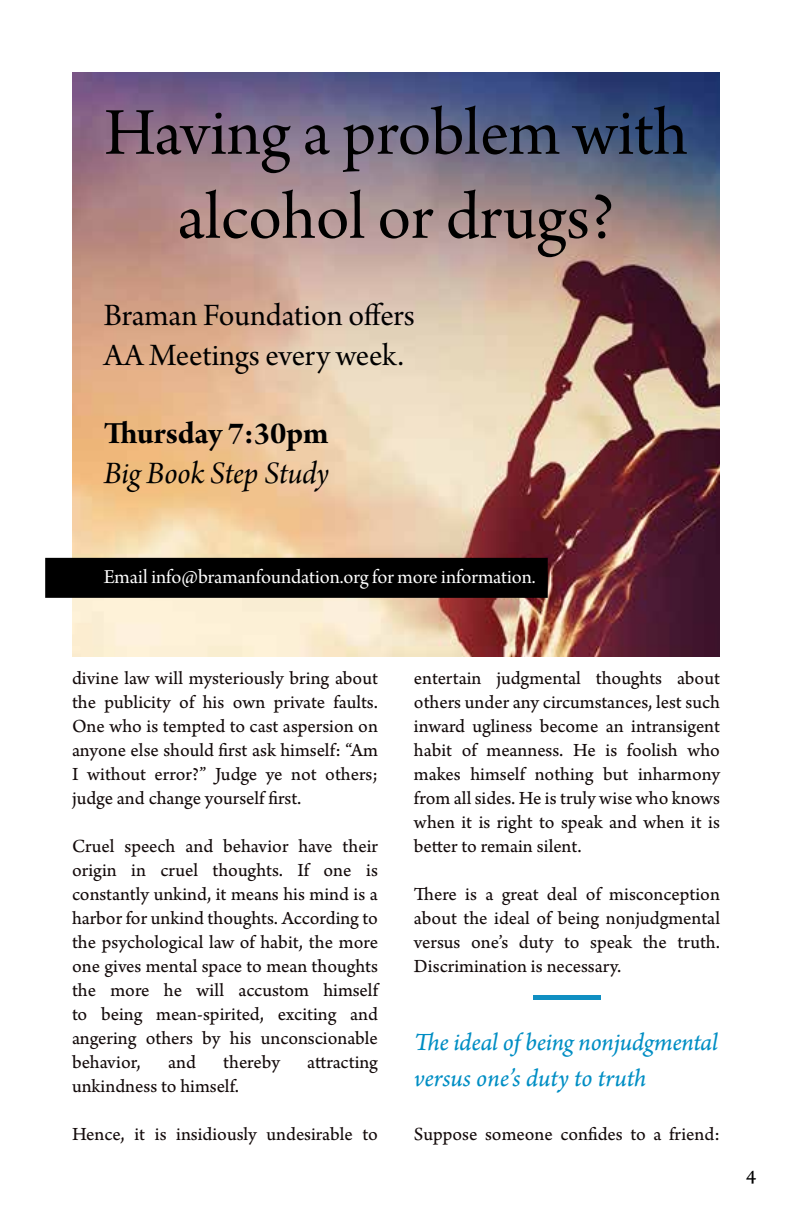
<style>
.page{position:relative;width:792px;height:1224px;background:#fff}
.page>*{position:absolute;margin:0;border:0;box-sizing:border-box;transform-origin:0 0}
.t1{font:70.6px/84px "Arno Pro Subhead";color:#000;text-align:center}
.t2{font:32.8px/39.4px "Arno Pro Subhead";letter-spacing:-.005em;color:#000}
.t3{font:32.8px "Arno Pro Italic Subhead";letter-spacing:-.005em;color:#000}
.t4{font:32.8px "Arno Pro Bold Subhead";letter-spacing:-.005em;color:#000}
.t5{font:26px/36px "Arno Pro Italic Sm Text";letter-spacing:-.01em;color:#008ec4}
.t6{font:20.8px "Arno Pro Subhead";color:#fff}
.t7{font:20px "Arno Pro Caption";color:#000}
.t8{font:19.6px/24px "Arno Pro Sm Text";color:#130a0a;text-align:justify}
</style>
<div class="page">
<img style="left:72px;top:72px;width:648px;height:585px">
<div style="left:45px;top:558px;width:503px;height:40px;background:#000"></div>
<div style="left:533px;top:995px;width:68px;height:5px;background:#108fc2"></div>
<h1 class="t1" style="left:104px;top:95px;width:585px">Having a problem with alcohol or drugs?</h1>
<h2 class="t2" style="left:104px;top:298px;width:313px">Braman Foundation offers<br>AA Meetings every week.</h2>
<h2 class="t4" style="left:104px;top:415px;width:226px">Thursday 7:30pm</h2>
<h2 class="t3" style="left:104px;top:455px;width:227px">Big Book Step Study</h2>
<p class="t6" style="left:104px;top:565px;width:434px">Email info@bramanfoundation.org for more information.</p>
<p class="t8" style="left:72px;top:667px;width:308px">divine law will mysteriously bring about the publicity of his own private faults.<br>One who is tempted to cast aspersion on anyone else should first ask himself: “Am I without error?” Judge ye not others; judge and change yourself first.</p>
<p class="t8" style="left:72px;top:835px;width:308px">Cruel speech and behavior have their origin in cruel thoughts. If one is constantly unkind, it means his mind is a harbor for unkind thoughts. According to the psychological law of habit, the more one gives mental space to mean thoughts the more he will accustom himself to being mean-spirited, exciting and angering others by his unconscionable behavior,</p>
<p class="t8" style="left:168px;top:1051px;width:29px">and</p>
<p class="t8" style="left:223px;top:1051px;width:58px">thereby</p>
<p class="t8" style="left:307px;top:1051px;width:72px">attracting</p>
<p class="t8" style="left:72px;top:1075px;width:169px">unkindness to himself.</p>
<p class="t8" style="left:72px;top:1123px;width:307px">Hence, it is insidiously undesirable to</p>
<p class="t8" style="left:414px;top:667px;width:308px">entertain judgmental thoughts about others under any circumstances, lest such inward ugliness become an intransigent habit of meanness. He is foolish who makes himself nothing but inharmony from all sides. He is truly wise who knows when it is right to speak and when it is better to remain silent.</p>
<p class="t8" style="left:414px;top:883px;width:308px">There is a great deal of misconception about the ideal of being nonjudgmental versus one’s duty to speak the truth.<br>Discrimination is necessary.</p>
<h3 class="t5" style="left:414px;top:1025px;width:306px">The ideal of being nonjudgmental versus one’s duty to truth</h3>
<p class="t8" style="left:414px;top:1123px;width:308px">Suppose someone confides to a friend:</p>
<p class="t7" style="left:746px;top:1165px;width:11px">4</p>
</div>
